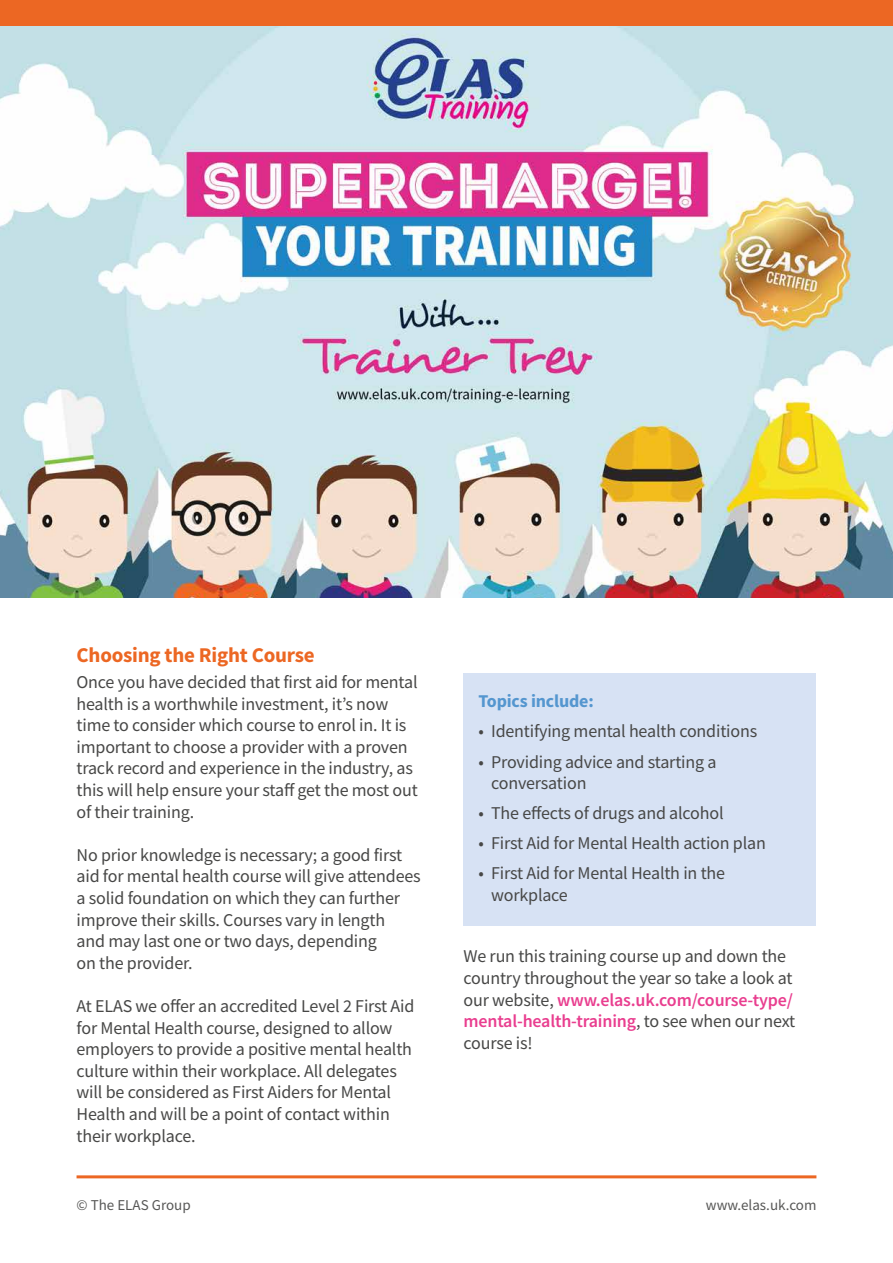
<style>
.page{position:relative;width:893px;height:1263px;background:#fff}
.page>*{position:absolute;margin:0;border:0;box-sizing:border-box;transform-origin:0 0}
.t1{font:700 21px "Source Sans Pro";letter-spacing:-.01em;color:#ec6723}
.t2{font:18px/21.6px "Source Sans Pro";letter-spacing:-.01em;color:#474746}
.t3{font:700 18px "Source Sans Pro";letter-spacing:-.01em;color:#5496cf}
.t4{font:15px "Source Sans Pro";color:#575756}
.s1{font-weight:600;color:#e93e8f}
</style>
<div class="page">
<hr style="left:77px;top:1175px;width:739px;height:3px;background:#ec6723">
<img style="left:0;top:26px;width:893px;height:571px">
<div style="left:463px;top:673px;width:353px;height:253px;background:#d7e2f4"></div>
<div style="left:0;top:0;width:893px;height:26px;background:#ec6723"></div>
<p class="t1" style="left:77px;top:641px;width:240px">Choosing the Right Course</p>
<p class="t2" style="left:77px;top:671px;width:343px">Once you have decided that first aid for mental health is a worthwhile investment, it’s now time to consider which course to enrol in. It is important to choose a provider with a proven track record and experience in the industry, as this will help ensure your staff get the most out of their training.</p>
<p class="t2" style="left:77px;top:844px;width:346px">No prior knowledge is necessary; a good first aid for mental health course will give attendees a solid foundation on which they can further improve their skills. Courses vary in length<br>and may last one or two days, depending<br>on the provider.</p>
<p class="t2" style="left:77px;top:995px;width:339px">At ELAS we offer an accredited Level 2 First Aid for Mental Health course, designed to allow employers to provide a positive mental health culture within their workplace. All delegates will be considered as First Aiders for Mental Health and will be a point of contact within their workplace.</p>
<p class="t3" style="left:478px;top:689px;width:117px">Topics include:</p>
<p class="t2" style="left:478px;top:721px;width:280px">• Identifying mental health conditions</p>
<p class="t2" style="left:491px;top:751px;width:227px;text-indent:-13px">• Providing advice and starting a conversation</p>
<p class="t2" style="left:478px;top:802px;width:247px">• The effects of drugs and alcohol</p>
<p class="t2" style="left:478px;top:832px;width:289px">• First Aid for Mental Health action plan</p>
<p class="t2" style="left:491px;top:862px;width:235px;text-indent:-13px">• First Aid for Mental Health in the workplace</p>
<p class="t2" style="left:463px;top:945px;width:333px">We run this training course up and down the country throughout the year so take a look at our website, <span class="s1">www.elas.uk.com/course-type/ mental-health-training</span>, to see when our next course is!</p>
<p class="t4" style="left:77px;top:1196px;width:116px">© The ELAS Group</p>
<p class="t4" style="left:706px;top:1196px;width:112px">www.elas.uk.com</p>
</div>
